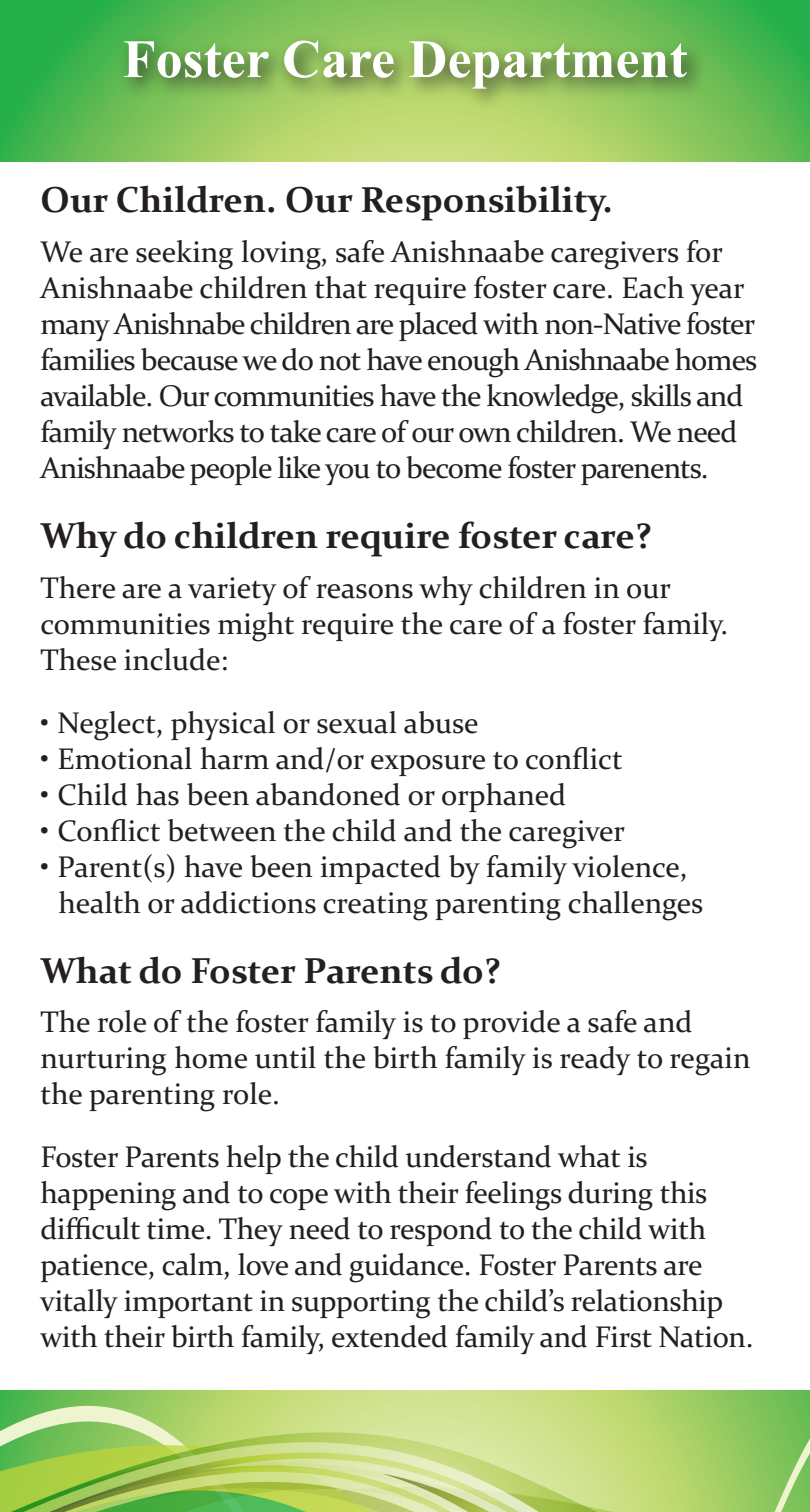
<style>
.page{position:relative;width:810px;height:1512px;background:#fff}
.page>*{position:absolute;margin:0;border:0;box-sizing:border-box;transform-origin:0 0}
.t1{font:700 54px "Times New Roman";color:#fff}
.t2{font:700 36px "Constantia";color:#231f20}
.t3{font:30px/36px "Constantia";letter-spacing:-.01em;color:#231f20}
.t4{font:30px/36px "Constantia";letter-spacing:-.03em;color:#231f20}
</style>
<div class="page">
<svg style="left:0;top:1390px;width:810px;height:42px;background:#b2d679"></svg>
<svg style="left:0;top:1432px;width:810px;height:10px;background:#b2d576"></svg>
<svg style="left:0;top:1442px;width:810px;height:10px;background:#b2d575"></svg>
<svg style="left:0;top:1452px;width:810px;height:60px;background:#b0d16d"></svg>
<svg style="left:0;top:0;width:810px;height:43px;background:#5bba53"></svg>
<svg style="left:0;top:43px;width:810px;height:119px;background:#81c65e"></svg>
<div style="left:117px;top:31px;width:591px;height:81px;background:#231f20;opacity:.75"></div>
<h1 class="t1" style="left:123px;top:22px;width:566px">Foster Care Department</h1>
<p class="t2" style="left:40px;top:175px;width:574px">Our Children. Our Responsibility.</p>
<p class="t4" style="left:40px;top:234px;width:718px">We are seeking loving, safe Anishnaabe caregivers for Anishnaabe children that require foster care. Each year many Anishnabe children are placed with non-Native foster families because we do not have enough Anishnaabe homes available. Our communities have the knowledge, skills and family networks to take care of our own children. We need Anishnaabe people like you to become foster parenents.</p>
<p class="t2" style="left:40px;top:511px;width:612px">Why do children require foster care?</p>
<p class="t3" style="left:40px;top:569px;width:689px">There are a variety of reasons why children in our communities might require the care of a foster family.<br>These include:</p>
<p class="t3" style="left:40px;top:704px;width:440px">• Neglect, physical or sexual abuse</p>
<p class="t3" style="left:40px;top:740px;width:584px">• Emotional harm and/or exposure to conflict</p>
<p class="t3" style="left:40px;top:776px;width:527px">• Child has been abandoned or orphaned</p>
<p class="t3" style="left:40px;top:812px;width:586px">• Conflict between the child and the caregiver</p>
<p class="t3" style="left:58px;top:848px;width:646px;text-indent:-18px">• Parent(s) have been impacted by family violence, health or addictions creating parenting challenges</p>
<p class="t2" style="left:40px;top:946px;width:462px">What do Foster Parents do?</p>
<p class="t3" style="left:40px;top:1004px;width:712px">The role of the foster family is to provide a safe and nurturing home until the birth family is ready to regain the parenting role.</p>
<p class="t3" style="left:40px;top:1139px;width:714px">Foster Parents help the child understand what is happening and to cope with their feelings during this difficult time. They need to respond to the child with patience, calm, love and guidance. Foster Parents are vitally important in supporting the child’s relationship with their birth family, extended family and First Nation.</p>
</div>
